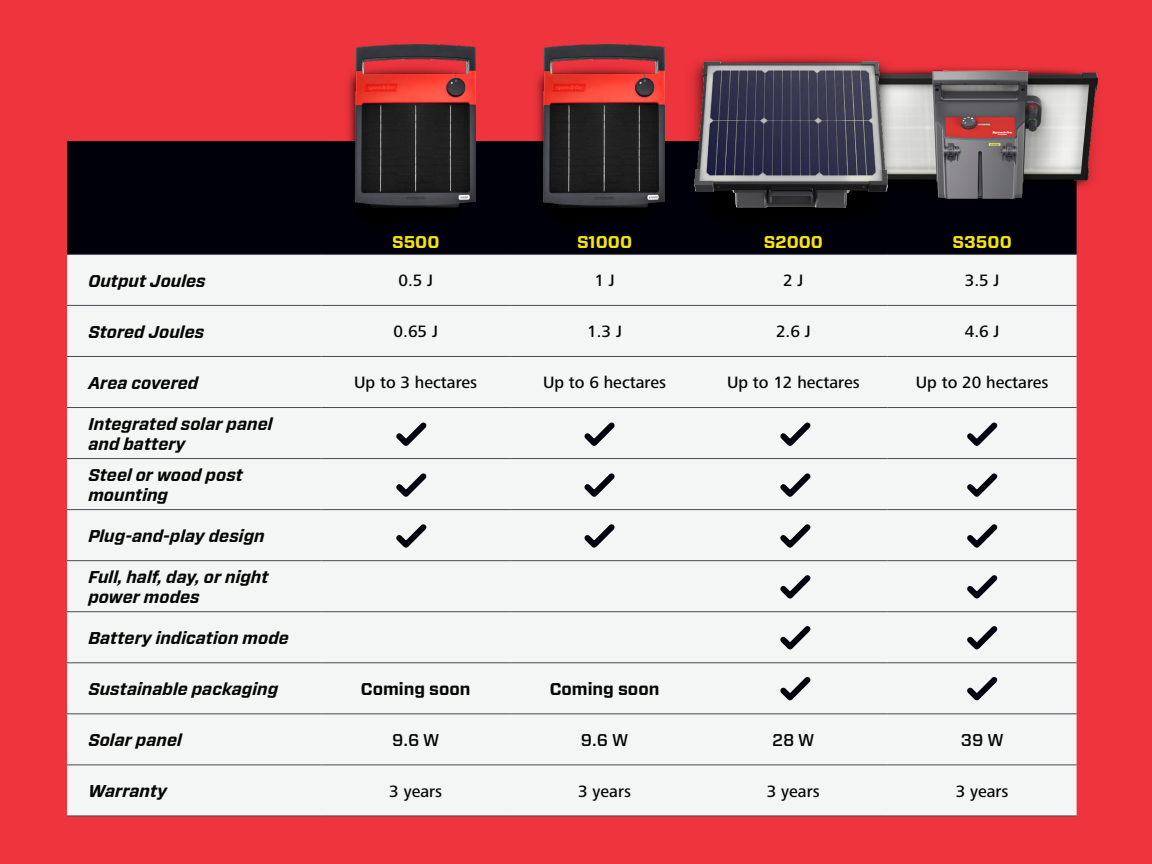
<style>
.page{position:relative;width:1152px;height:864px;background:#ee343d}
.page>*{position:absolute;margin:0;border:0;box-sizing:border-box;transform-origin:0 0}
.Lrge_Heading{font:italic 700 17px/20.4px "Forza";color:#040503}
.Lrge_Heading-2{font:500 17px "Frutiger Next Pro";color:#040503}
.Lrge_Heading-3{font:700 17px "Forza";color:#040503}
.Lrge_Heading-4{font:700 17px "Forza";color:#f7e507}
.Lrge_Heading-5{font:500 17px "Forza";color:#040503}
</style>
<div class="page">
<div style="left:67px;top:141px;width:1010px;height:113px;background:#00000b"></div>
<div style="left:67px;top:255px;width:1010px;height:561px;background:#f4f5f5"></div>
<hr style="left:321px;top:254px;width:189px;height:1px;background:#464b54">
<hr style="left:510px;top:254px;width:189px;height:1px;background:#464b54">
<hr style="left:699px;top:254px;width:189px;height:1px;background:#464b54">
<hr style="left:888px;top:254px;width:189px;height:1px;background:#464b54">
<hr style="left:321px;top:305px;width:189px;height:1px;background:#464b54">
<hr style="left:510px;top:305px;width:189px;height:1px;background:#464b54">
<hr style="left:699px;top:305px;width:189px;height:1px;background:#464b54">
<hr style="left:888px;top:305px;width:189px;height:1px;background:#464b54">
<hr style="left:321px;top:356px;width:189px;height:1px;background:#464b54">
<hr style="left:510px;top:356px;width:189px;height:1px;background:#464b54">
<hr style="left:699px;top:356px;width:189px;height:1px;background:#464b54">
<hr style="left:888px;top:356px;width:189px;height:1px;background:#464b54">
<hr style="left:321px;top:407px;width:189px;height:1px;background:#464b54">
<hr style="left:510px;top:407px;width:189px;height:1px;background:#464b54">
<hr style="left:699px;top:407px;width:189px;height:1px;background:#464b54">
<hr style="left:888px;top:407px;width:189px;height:1px;background:#464b54">
<hr style="left:321px;top:458px;width:189px;height:1px;background:#464b54">
<hr style="left:510px;top:458px;width:189px;height:1px;background:#464b54">
<hr style="left:699px;top:458px;width:189px;height:1px;background:#464b54">
<hr style="left:888px;top:458px;width:189px;height:1px;background:#464b54">
<hr style="left:321px;top:509px;width:189px;height:1px;background:#464b54">
<hr style="left:510px;top:509px;width:189px;height:1px;background:#464b54">
<hr style="left:699px;top:509px;width:189px;height:1px;background:#464b54">
<hr style="left:888px;top:509px;width:189px;height:1px;background:#464b54">
<hr style="left:321px;top:560px;width:189px;height:1px;background:#464b54">
<hr style="left:510px;top:560px;width:189px;height:1px;background:#464b54">
<hr style="left:699px;top:560px;width:189px;height:1px;background:#464b54">
<hr style="left:888px;top:560px;width:189px;height:1px;background:#464b54">
<hr style="left:321px;top:611px;width:189px;height:1px;background:#464b54">
<hr style="left:510px;top:611px;width:189px;height:1px;background:#464b54">
<hr style="left:699px;top:611px;width:189px;height:1px;background:#464b54">
<hr style="left:888px;top:611px;width:189px;height:1px;background:#464b54">
<hr style="left:321px;top:662px;width:189px;height:1px;background:#464b54">
<hr style="left:510px;top:662px;width:189px;height:1px;background:#464b54">
<hr style="left:699px;top:662px;width:189px;height:1px;background:#464b54">
<hr style="left:888px;top:662px;width:189px;height:1px;background:#464b54">
<hr style="left:321px;top:713px;width:189px;height:1px;background:#464b54">
<hr style="left:510px;top:713px;width:189px;height:1px;background:#464b54">
<hr style="left:699px;top:713px;width:189px;height:1px;background:#464b54">
<hr style="left:888px;top:713px;width:189px;height:1px;background:#464b54">
<hr style="left:321px;top:764px;width:189px;height:1px;background:#464b54">
<hr style="left:510px;top:764px;width:189px;height:1px;background:#464b54">
<hr style="left:699px;top:764px;width:189px;height:1px;background:#464b54">
<hr style="left:888px;top:764px;width:189px;height:1px;background:#464b54">
<hr style="left:321px;top:816px;width:189px;height:1px;background:#464b54">
<hr style="left:510px;top:816px;width:189px;height:1px;background:#464b54">
<hr style="left:699px;top:816px;width:189px;height:1px;background:#464b54">
<hr style="left:888px;top:816px;width:189px;height:1px;background:#464b54">
<hr style="left:67px;top:254px;width:254px;height:1px;background:#464b54">
<hr style="left:67px;top:305px;width:254px;height:1px;background:#464b54">
<hr style="left:67px;top:356px;width:254px;height:1px;background:#464b54">
<hr style="left:67px;top:407px;width:254px;height:1px;background:#464b54">
<hr style="left:67px;top:458px;width:254px;height:1px;background:#464b54">
<hr style="left:67px;top:509px;width:254px;height:1px;background:#464b54">
<hr style="left:67px;top:560px;width:254px;height:1px;background:#464b54">
<hr style="left:67px;top:611px;width:254px;height:1px;background:#464b54">
<hr style="left:67px;top:662px;width:254px;height:1px;background:#464b54">
<hr style="left:67px;top:713px;width:254px;height:1px;background:#464b54">
<hr style="left:67px;top:764px;width:254px;height:1px;background:#464b54">
<hr style="left:67px;top:816px;width:254px;height:1px;background:#464b54">
<img style="left:917px;top:67px;width:181px;height:148px">
<img style="left:917px;top:71px;width:180px;height:127px">
<img style="left:519px;top:44px;width:161px;height:213px">
<img style="left:544px;top:45px;width:120px;height:163px">
<svg style="left:775px;top:468px;width:41px;height:34px"></svg>
<svg style="left:775px;top:570px;width:41px;height:34px"></svg>
<svg style="left:775px;top:671px;width:41px;height:35px"></svg>
<svg style="left:775px;top:417px;width:41px;height:34px"></svg>
<svg style="left:775px;top:519px;width:41px;height:34px"></svg>
<svg style="left:775px;top:621px;width:41px;height:34px"></svg>
<svg style="left:391px;top:468px;width:41px;height:34px"></svg>
<svg style="left:391px;top:417px;width:41px;height:34px"></svg>
<svg style="left:391px;top:519px;width:41px;height:34px"></svg>
<svg style="left:962px;top:468px;width:41px;height:34px"></svg>
<svg style="left:962px;top:570px;width:41px;height:34px"></svg>
<svg style="left:962px;top:671px;width:41px;height:35px"></svg>
<svg style="left:962px;top:417px;width:41px;height:34px"></svg>
<svg style="left:962px;top:519px;width:41px;height:34px"></svg>
<svg style="left:962px;top:621px;width:41px;height:34px"></svg>
<img style="left:331px;top:44px;width:161px;height:213px">
<img style="left:355px;top:45px;width:121px;height:163px">
<img style="left:674px;top:50px;width:243px;height:179px">
<img style="left:695px;top:62px;width:192px;height:145px">
<svg style="left:579px;top:468px;width:41px;height:34px"></svg>
<svg style="left:579px;top:417px;width:41px;height:34px"></svg>
<svg style="left:579px;top:519px;width:41px;height:34px"></svg>
<p class="Lrge_Heading-4" style="left:392px;top:230px;width:49px">S500</p>
<p class="Lrge_Heading-4" style="left:577px;top:230px;width:57px">S1000</p>
<p class="Lrge_Heading-4" style="left:764px;top:230px;width:61px">S2000</p>
<p class="Lrge_Heading-4" style="left:953px;top:230px;width:61px">S3500</p>
<p class="Lrge_Heading" style="left:88px;top:271px;width:119px">Output Joules</p>
<p class="Lrge_Heading-2" style="left:398px;top:271px;width:36px">0.5 J</p>
<p class="Lrge_Heading-2" style="left:594px;top:271px;width:22px">1 J</p>
<p class="Lrge_Heading-2" style="left:783px;top:271px;width:22px">2 J</p>
<p class="Lrge_Heading-2" style="left:965px;top:271px;width:36px">3.5 J</p>
<p class="Lrge_Heading" style="left:88px;top:322px;width:117px">Stored Joules</p>
<p class="Lrge_Heading-2" style="left:394px;top:322px;width:46px">0.65 J</p>
<p class="Lrge_Heading-2" style="left:587px;top:322px;width:36px">1.3 J</p>
<p class="Lrge_Heading-2" style="left:776px;top:322px;width:36px">2.6 J</p>
<p class="Lrge_Heading-2" style="left:965px;top:322px;width:36px">4.6 J</p>
<p class="Lrge_Heading" style="left:88px;top:373px;width:111px">Area covered</p>
<p class="Lrge_Heading-2" style="left:354px;top:373px;width:125px">Up to 3 hectares</p>
<p class="Lrge_Heading-2" style="left:543px;top:373px;width:125px">Up to 6 hectares</p>
<p class="Lrge_Heading-2" style="left:727px;top:373px;width:134px">Up to 12 hectares</p>
<p class="Lrge_Heading-2" style="left:916px;top:373px;width:134px">Up to 20 hectares</p>
<p class="Lrge_Heading" style="left:88px;top:414px;width:186px">Integrated solar panel</p>
<p class="Lrge_Heading" style="left:88px;top:434px;width:99px">and battery</p>
<p class="Lrge_Heading" style="left:88px;top:465px;width:156px">Steel or wood post mounting</p>
<p class="Lrge_Heading" style="left:88px;top:526px;width:178px">Plug-and-play design</p>
<p class="Lrge_Heading" style="left:88px;top:567px;width:182px">Full, half, day, or night power modes</p>
<p class="Lrge_Heading" style="left:88px;top:628px;width:202px">Battery indication mode</p>
<p class="Lrge_Heading" style="left:88px;top:679px;width:191px">Sustainable packaging</p>
<p class="Lrge_Heading-3" style="left:361px;top:678px;width:111px">Coming soon</p>
<p class="Lrge_Heading-3" style="left:550px;top:678px;width:111px">Coming soon</p>
<p class="Lrge_Heading" style="left:88px;top:730px;width:95px">Solar panel</p>
<p class="Lrge_Heading-5" style="left:392px;top:729px;width:49px">9.6 W</p>
<p class="Lrge_Heading-5" style="left:581px;top:729px;width:49px">9.6 W</p>
<p class="Lrge_Heading-5" style="left:772px;top:729px;width:44px">28 W</p>
<p class="Lrge_Heading-5" style="left:961px;top:729px;width:44px">39 W</p>
<p class="Lrge_Heading" style="left:88px;top:781px;width:80px">Warranty</p>
<p class="Lrge_Heading-2" style="left:389px;top:781px;width:54px">3 years</p>
<p class="Lrge_Heading-2" style="left:578px;top:781px;width:54px">3 years</p>
<p class="Lrge_Heading-2" style="left:767px;top:781px;width:54px">3 years</p>
<p class="Lrge_Heading-2" style="left:956px;top:781px;width:54px">3 years</p>
</div>
